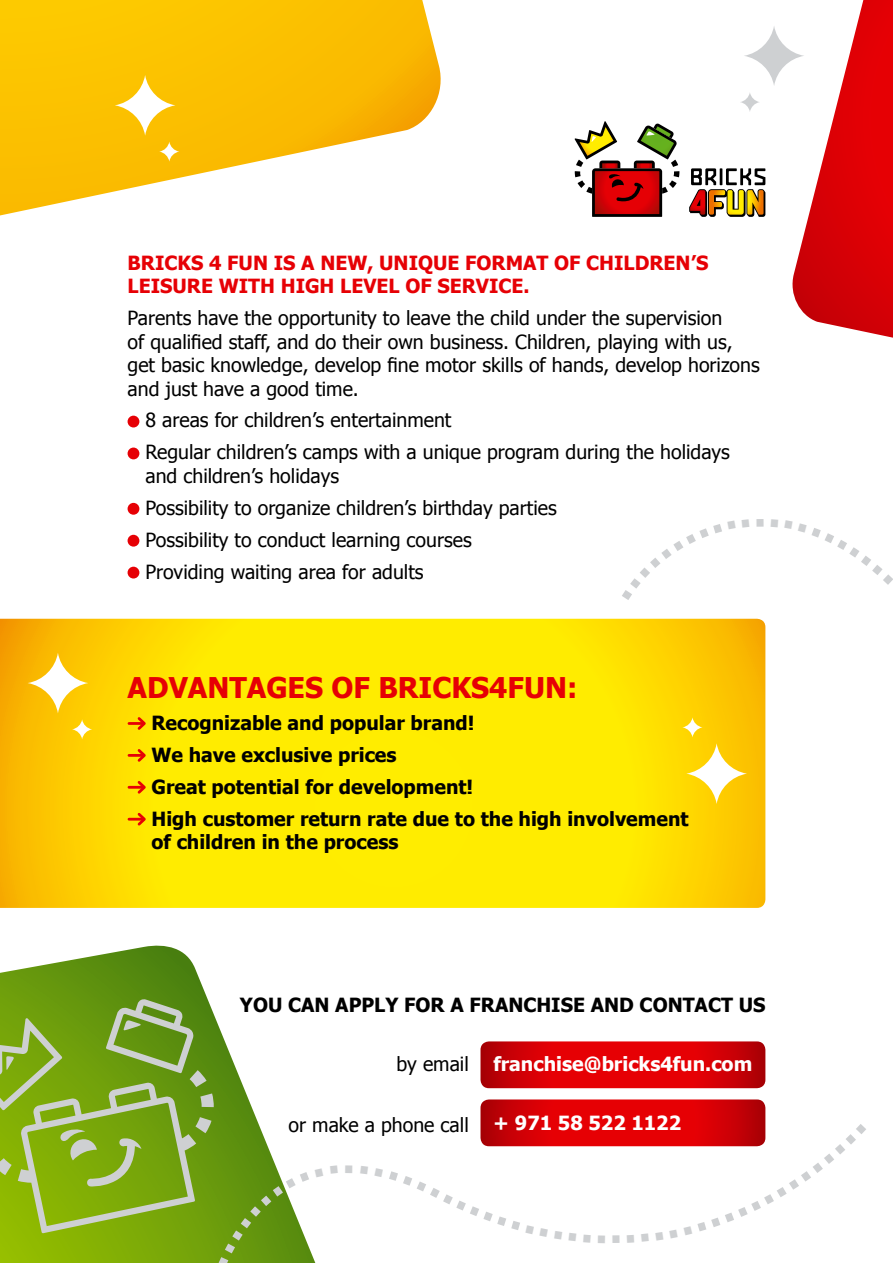
<style>
.page{position:relative;width:893px;height:1263px;background:#fff}
.page>*{position:absolute;margin:0;border:0;box-sizing:border-box;transform-origin:0 0}
.t1{font:700 40.5px "Tahoma";color:#ced0d2}
.t2{font:700 28.5px "Tahoma";color:#e60005}
.t3{font:19.5px/32px "Tahoma";color:#000}
.t4{font:700 19.5px/32px "Tahoma";color:#000}
.t5{font:700 19.5px "Tahoma";color:#e60005}
.t6{font:700 19.5px "Tahoma";color:#fff}
.t7{font:700 19.5px "Tahoma";letter-spacing:.045em;color:#000}
</style>
<div class="page">
<svg style="left:0;top:945px;width:316px;height:318px"></svg>
<svg style="left:0;top:619px;width:765px;height:289px;background:#fee100"></svg>
<svg style="left:129px;top:714px;width:19px;height:18px"></svg>
<svg style="left:129px;top:746px;width:19px;height:18px"></svg>
<svg style="left:129px;top:778px;width:19px;height:18px"></svg>
<svg style="left:129px;top:810px;width:19px;height:18px"></svg>
<div style="left:128px;top:416px;width:11px;height:11px;background:#e60005;border-radius:50%"></div>
<div style="left:128px;top:448px;width:11px;height:11px;background:#e60005;border-radius:50%"></div>
<div style="left:128px;top:503px;width:11px;height:12px;background:#e60005;border-radius:50%"></div>
<div style="left:128px;top:535px;width:11px;height:12px;background:#e60005;border-radius:50%"></div>
<div style="left:128px;top:567px;width:11px;height:11px;background:#e60005;border-radius:50%"></div>
<svg style="left:574px;top:121px;width:105px;height:96px"></svg>
<svg style="left:0;top:0;width:441px;height:216px"></svg>
<svg style="left:689px;top:0;width:204px;height:338px"></svg>
<svg style="left:682px;top:717px;width:65px;height:87px"></svg>
<svg style="left:28px;top:653px;width:64px;height:86px"></svg>
<svg style="left:115px;top:75px;width:64px;height:87px"></svg>
<svg style="left:0;top:999px;width:214px;height:234px;background:#82aa2d"></svg>
<svg style="left:480px;top:1041px;width:285px;height:47px;background:#d80409"></svg>
<svg style="left:218px;top:1172px;width:91px;height:91px;background:#76a22f"></svg>
<svg style="left:480px;top:1099px;width:286px;height:48px;background:#d8080d"></svg>
<p class="t5" style="left:128px;top:249px;width:27px">Bricks</p>
<p class="t5" style="left:209px;top:249px;width:128px">4 funis anew</p>
<p class="t5" style="left:367px;top:249px;width:232px">, unique format of chil</p>
<p class="t5" style="left:635px;top:249px;width:29px">dren</p>
<p class="t5" style="left:691px;top:249px;width:17px">’s</p>
<p class="t5" style="left:128px;top:273px;width:12px">leis</p>
<p class="t5" style="left:172px;top:273px;width:122px">ure withhigh</p>
<p class="t5" style="left:340px;top:273px;width:111px">level of ser</p>
<p class="t5" style="left:476px;top:273px;width:55px">vice .</p>
<p class="t3" style="left:128px;top:306px;width:634px;line-height:23.4px">Parents have the opportunity to leave the child under the supervision<br>of qualified staff, and do their own business. Children, playing with us, get basic knowledge, develop fine motor skills of hands, develop horizons and just have a good time.</p>
<p class="t3" style="left:145px;top:403px;width:586px">8 areas for children’s entertainment<br>Regular children’s camps with a unique program during the holidays</p>
<p class="t3" style="left:145px;top:459px;width:413px">and children’s holidays<br>Possibility to organize children’s birthday parties Possibility to conduct learning courses<br>Providing waiting area for adults</p>
<h1 class="t1" style="left:766px;top:562px;width:15px;rotate:180deg">.</h1>
<h2 class="t2" style="left:128px;top:668px;width:140px">Advan tages</h2>
<h2 class="t2" style="left:332px;top:668px;width:86px">of Bricks</h2>
<h2 class="t2" style="left:489px;top:668px;width:90px">4fun:</h2>
<p class="t4" style="left:151px;top:706px;width:539px">Recognizable and popular brand!<br>We have exclusive prices<br>Great potential for development!<br>High customer return rate due to the high involvement</p>
<p class="t4" style="left:151px;top:825px;width:248px">of children in the process</p>
<p class="t4" style="left:240px;top:988px;width:63px">You can</p>
<p class="t7" style="left:335px;top:991px;width:148px">apply for a franchise</p>
<p class="t4" style="left:591px;top:988px;width:174px">an d contact us</p>
<p class="t3" style="left:396px;top:1047px;width:74px">by email</p>
<p class="t6" style="left:493px;top:1050px;width:260px">franchise@bricks4fun.com</p>
<p class="t3" style="left:289px;top:1108px;width:182px">or make a phone call</p>
<p class="t6" style="left:493px;top:1109px;width:189px">+ 971 58 522 1122</p>
<h1 class="t1" style="left:610px;top:1200px;width:15px">.</h1>
</div>
